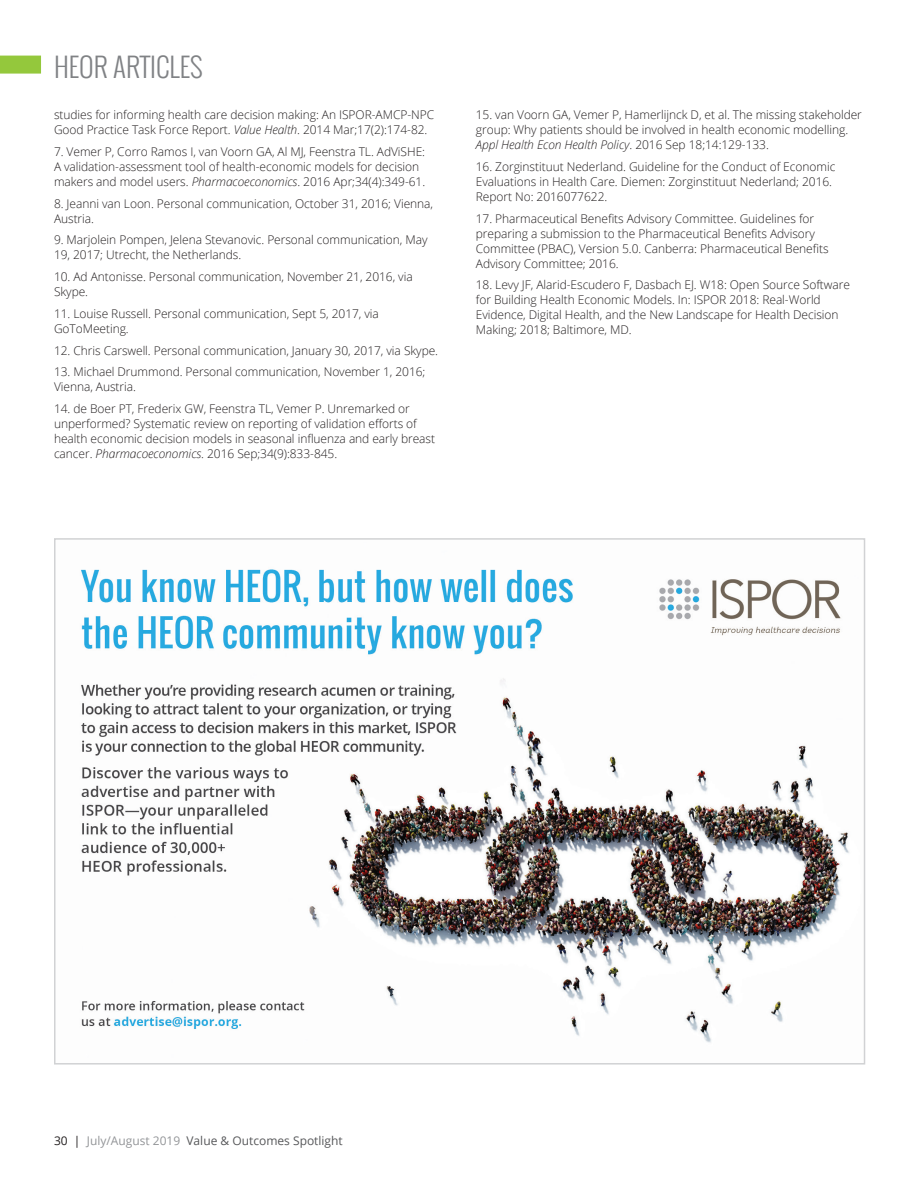
<style>
.page{position:relative;width:918px;height:1188px;background:#fff}
.page>*{position:absolute;margin:0;border:0;box-sizing:border-box;transform-origin:0 0}
.t1{font:300 27px "Oswald";color:#808285}
.t2{font:300 12px/15px "Open Sans";letter-spacing:-.005em;color:#231f20}
.t3{font:12px "Open Sans";color:#57585a}
.s1{font-style:italic}
.s2{color:#231f20}
.s3{color:#939598}
</style>
<div class="page">
<div style="left:0;top:56px;width:41px;height:18px;background:#94c83c"></div>
<img style="left:81px;top:569px;width:768px;height:474px">
<h1 class="t1" style="left:54px;top:47px;width:150px">HEOR ARTICLES</h1>
<p class="t2" style="left:54px;top:107px;width:382px">studies for informing health care decision making: An ISPOR-AMCP-NPC<br>Good Practice Task Force Report. <span class="s1">Value Health</span>. 2014 Mar;17(2):174-82.</p>
<p class="t2" style="left:54px;top:144px;width:373px">7. Vemer P, Corro Ramos I, van Voorn GA, Al MJ, Feenstra TL. AdViSHE:<br>A validation-assessment tool of health-economic models for decision makers and model users. <span class="s1">Pharmacoeconomics</span>. 2016 Apr;34(4):349-61.</p>
<p class="t2" style="left:54px;top:195px;width:381px">8. Jeanni van Loon. Personal communication, October 31, 2016; Vienna,<br>Austria.</p>
<p class="t2" style="left:54px;top:232px;width:375px">9. Marjolein Pompen, Jelena Stevanovic. Personal communication, May<br>19, 2017; Utrecht, the Netherlands.</p>
<p class="t2" style="left:54px;top:269px;width:360px">10. Ad Antonisse. Personal communication, November 21, 2016, via<br>Skype.</p>
<p class="t2" style="left:54px;top:306px;width:326px">11. Louise Russell. Personal communication, Sept 5, 2017, via<br>GoToMeeting.</p>
<p class="t2" style="left:54px;top:342px;width:386px">12. Chris Carswell. Personal communication, January 30, 2017, via Skype.</p>
<p class="t2" style="left:54px;top:364px;width:373px">13. Michael Drummond. Personal communication, November 1, 2016;<br>Vienna, Austria.</p>
<p class="t2" style="left:54px;top:401px;width:383px">14. de Boer PT, Frederix GW, Feenstra TL, Vemer P. Unremarked or unperformed? Systematic review on reporting of validation efforts of health economic decision models in seasonal influenza and early breast cancer. <span class="s1">Pharmacoeconomics</span>. 2016 Sep;34(9):833-845.</p>
<p class="t2" style="left:476px;top:107px;width:388px">15. van Voorn GA, Vemer P, Hamerlijnck D, et al. The missing stakeholder group: Why patients should be involved in health economic modelling.<br><span class="s1">Appl Health Econ Health Policy</span>. 2016 Sep 18;14:129-133.</p>
<p class="t2" style="left:476px;top:159px;width:361px">16. Zorginstituut Nederland. Guideline for the Conduct of Economic<br>Evaluations in Health Care. Diemen: Zorginstituut Nederland; 2016.<br>Report No: 2016077622.</p>
<p class="t2" style="left:476px;top:210px;width:354px">17. Pharmaceutical Benefits Advisory Committee. Guidelines for preparing a submission to the Pharmaceutical Benefits Advisory Committee (PBAC), Version 5.0. Canberra: Pharmaceutical Benefits Advisory Committee; 2016.</p>
<p class="t2" style="left:476px;top:277px;width:376px">18. Levy JF, Alarid-Escudero F, Dasbach EJ. W18: Open Source Software for Building Health Economic Models. In: ISPOR 2018: Real-World Evidence, Digital Health, and the New Landscape for Health Decision Making; 2018; Baltimore, MD.</p>
<p class="t3" style="left:54px;top:1132px;width:290px"><span class="s2">30 |</span> <span class="s3">July/August 2019</span> Value &amp; Outcomes Spotlight</p>
</div>
